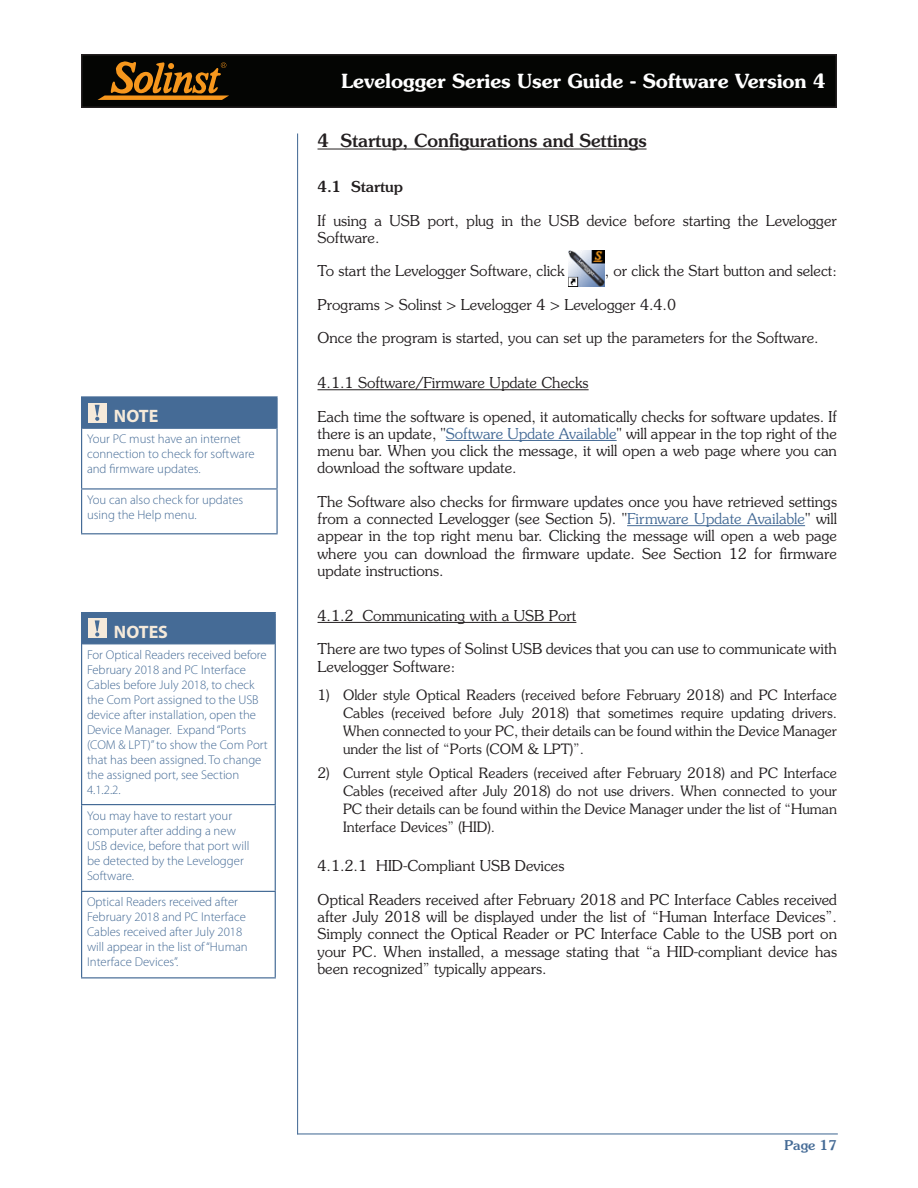
<style>
.page{position:relative;width:918px;height:1188px;background:#fff}
.page>*{position:absolute;margin:0;border:0;box-sizing:border-box;transform-origin:0 0}
.t1{font:600 19.5px "Souvenir Std";letter-spacing:-.005em;color:#fff}
.Body_Title_1_0{font:500 18px "Souvenir Std";color:#231f20}
.NOTE{font:700 18px "Myriad Pro";color:#f6eada}
.BODY_Text{font:300 15px/17.2px "Souvenir Std";color:#231f20;text-align:justify}
.BODY_Title_1_1_1{font:300 15px "Souvenir Std";color:#231f20}
.BODY_Title_4{font:300 15px "Souvenir Std";color:#231f20}
.BODY_Title_1_1{font:500 15px "Souvenir Std";color:#231f20}
.Numbered_Paragraph{font:300 14.25px/18px "Souvenir Std";color:#231f20;text-align:justify}
.t2{font:500 13.5px "Souvenir Std";color:#456b96}
.NOTE-BodyText{font:300 12.75px/15px "Myriad Pro";color:#456b96}
.s1{color:#456b96}
</style>
<div class="page">
<div style="left:82px;top:55px;width:754px;height:52px;background:#040503"></div>
<div style="left:81px;top:54px;width:756px;height:54px;border:2px solid #231f20"></div>
<svg style="left:98px;top:62px;width:131px;height:38px"></svg>
<hr style="left:298px;top:1133px;width:540px;height:1px;background:#456b96">
<hr style="left:297px;top:134px;width:1px;height:1001px;background:#456b96">
<hr style="left:318px;top:149px;width:329px;height:1px;background:#231f20">
<hr style="left:318px;top:389px;width:271px;height:1px;background:#231f20">
<hr style="left:446px;top:440px;width:171px;height:1px;background:#456b96">
<hr style="left:627px;top:525px;width:178px;height:1px;background:#456b96">
<hr style="left:318px;top:622px;width:258px;height:1px;background:#231f20">
<img style="left:569px;top:251px;width:36px;height:36px">
<div style="left:82px;top:613px;width:193px;height:31px;background:#456b96"></div>
<svg style="left:82px;top:645px;width:193px;height:332px"></svg>
<hr style="left:82px;top:644px;width:193px;height:1px;background:#456b96">
<hr style="left:81px;top:612px;width:195px;height:1px;background:#456b96">
<hr style="left:81px;top:613px;width:1px;height:31px;background:#456b96">
<hr style="left:275px;top:613px;width:1px;height:31px;background:#456b96">
<hr style="left:81px;top:644px;width:1px;height:160px;background:#456b96">
<hr style="left:275px;top:644px;width:1px;height:160px;background:#456b96">
<hr style="left:81px;top:804px;width:195px;height:1px;background:#456b96">
<hr style="left:81px;top:805px;width:1px;height:86px;background:#456b96">
<hr style="left:275px;top:805px;width:1px;height:86px;background:#456b96">
<hr style="left:81px;top:891px;width:195px;height:1px;background:#456b96">
<hr style="left:81px;top:892px;width:1px;height:85px;background:#456b96">
<hr style="left:275px;top:892px;width:1px;height:85px;background:#456b96">
<hr style="left:81px;top:977px;width:195px;height:1px;background:#456b96">
<div style="left:88px;top:619px;width:19px;height:19px;background:#f6eada"></div>
<svg style="left:95px;top:620px;width:5px;height:16px"></svg>
<div style="left:82px;top:397px;width:195px;height:31px;background:#456b96"></div>
<svg style="left:82px;top:429px;width:1px;height:104px"></svg>
<hr style="left:82px;top:428px;width:194px;height:1px;background:#456b96">
<hr style="left:81px;top:396px;width:197px;height:2px;background:#456b96">
<hr style="left:81px;top:398px;width:1px;height:30px;background:#456b96">
<hr style="left:276px;top:398px;width:2px;height:30px;background:#456b96">
<hr style="left:81px;top:428px;width:1px;height:60px;background:#456b96">
<hr style="left:276px;top:428px;width:2px;height:60px;background:#456b96">
<hr style="left:81px;top:488px;width:197px;height:2px;background:#456b96">
<hr style="left:81px;top:490px;width:1px;height:43px;background:#456b96">
<hr style="left:276px;top:490px;width:2px;height:43px;background:#456b96">
<hr style="left:81px;top:533px;width:197px;height:1px;background:#456b96">
<div style="left:88px;top:403px;width:19px;height:19px;background:#f6eada"></div>
<svg style="left:95px;top:405px;width:5px;height:16px"></svg>
<p class="NOTE" style="left:114px;top:406px;width:46px">NOTE</p>
<p class="NOTE-BodyText" style="left:87px;top:432px;width:169px">Your PC must have an internet connection to check for software and firmware updates.</p>
<p class="NOTE-BodyText" style="left:87px;top:492px;width:158px">You can also check for updates using the Help menu.</p>
<p class="NOTE" style="left:114px;top:622px;width:56px">NOTES</p>
<p class="NOTE-BodyText" style="left:87px;top:647px;width:182px">For Optical Readers received before<br>February 2018 and PC Interface<br>Cables before July 2018, to check the Com Port assigned to the USB device after installation, open the<br>Device Manager. Expand “Ports (COM &amp; LPT)” to show the Com Port that has been assigned. To change the assigned port, see Section<br>4.1.2.2.</p>
<p class="NOTE-BodyText" style="left:87px;top:808px;width:164px">You may have to restart your computer after adding a new<br>USB device, before that port will be detected by the Levelogger<br>Software.</p>
<p class="NOTE-BodyText" style="left:87px;top:895px;width:162px">Optical Readers received after<br>February 2018 and PC Interface<br>Cables received after July 2018 will appear in the list of “Human<br>Interface Devices”.</p>
<h1 class="t1" style="left:342px;top:69px;width:486px">Levelogger Series User Guide - Software Version 4</h1>
<p class="Body_Title_1_0" style="left:318px;top:130px;width:331px">4 Startup, Configurations and Settings</p>
<p class="BODY_Title_1_1" style="left:318px;top:178px;width:87px">4.1 Startup</p>
<p class="BODY_Text" style="left:318px;top:212px;width:521px">If using a USB port, plug in the USB device before starting the Levelogger<br>Software.</p>
<p class="BODY_Text" style="left:318px;top:262px;width:249px">To start the Levelogger Software, click</p>
<p class="BODY_Text" style="left:605px;top:262px;width:234px">, or click the Start button and select:</p>
<p class="BODY_Text" style="left:318px;top:296px;width:360px">Programs &gt; Solinst &gt; Levelogger 4 &gt; Levelogger 4.4.0</p>
<p class="BODY_Text" style="left:318px;top:329px;width:503px">Once the program is started, you can set up the parameters for the Software.</p>
<p class="BODY_Title_1_1_1" style="left:318px;top:374px;width:273px">4.1.1 Software/Firmware Update Checks</p>
<p class="BODY_Text" style="left:318px;top:408px;width:521px">Each time the software is opened, it automatically checks for software updates. If there is an update, "<span class="s1">Software Update Available</span>" will appear in the top right of the menu bar. When you click the message, it will open a web page where you can download the software update.</p>
<p class="BODY_Text" style="left:318px;top:493px;width:521px">The Software also checks for firmware updates once you have retrieved settings from a connected Levelogger (see Section 5). "<span class="s1">Firmware Update Available</span>" will appear in the top right menu bar. Clicking the message will open a web page where you can download the firmware update. See Section 12 for firmware update instructions.</p>
<p class="BODY_Title_1_1_1" style="left:318px;top:607px;width:260px">4.1.2 Communicating with a USB Port</p>
<p class="BODY_Text" style="left:318px;top:640px;width:521px">There are two types of Solinst USB devices that you can use to communicate with<br>Levelogger Software:</p>
<p class="Numbered_Paragraph" style="left:343px;top:686px;width:496px;text-indent:-25px">1) Older style Optical Readers (received before February 2018) and PC Interface Cables (received before July 2018) that sometimes require updating drivers.<br>When connected to your PC, their details can be found within the Device Manager under the list of “Ports (COM &amp; LPT)”.</p>
<p class="Numbered_Paragraph" style="left:343px;top:764px;width:496px;text-indent:-25px">2) Current style Optical Readers (received after February 2018) and PC Interface Cables (received after July 2018) do not use drivers. When connected to your PC their details can be found within the Device Manager under the list of “Human Interface Devices” (HID).</p>
<p class="BODY_Title_4" style="left:318px;top:857px;width:248px">4.1.2.1 HID-Compliant USB Devices</p>
<p class="BODY_Text" style="left:318px;top:891px;width:521px">Optical Readers received after February 2018 and PC Interface Cables received after July 2018 will be displayed under the list of “Human Interface Devices”.<br>Simply connect the Optical Reader or PC Interface Cable to the USB port on your PC. When installed, a message stating that “a HID-compliant device has been recognized” typically appears.</p>
<p class="t2" style="left:784px;top:1137px;width:54px">Page 17</p>
</div>
